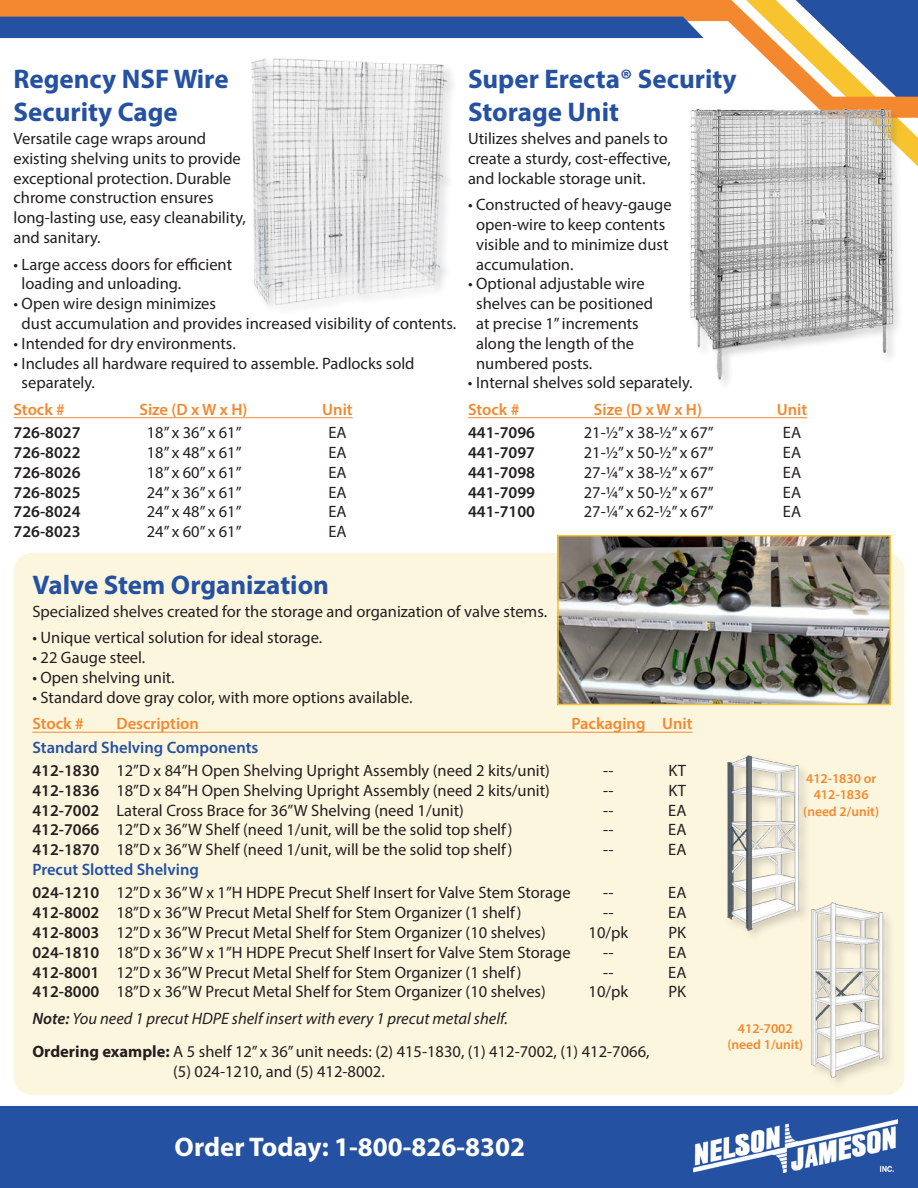
<style>
.page{position:relative;width:918px;height:1188px;background:#fff}
.page>*{position:absolute;margin:0;border:0;box-sizing:border-box;transform-origin:0 0}
.Product_Title{font:700 27px/32.4px "Myriad Pro";color:#2551a3}
.t1{font:700 27px "Myriad Pro";color:#fff}
.Chart_Body{font:16.5px/19.8px "Myriad Pro";color:#231f20}
.Bullets{font:16.5px/19.8px "Myriad Pro";color:#231f20}
.Body{font:16.5px/19.8px "Myriad Pro";color:#231f20}
.Chart_Body-2{font:600 16.5px "Myriad Pro";color:#231f20}
.Chart_Heading{font:600 16.5px "Myriad Pro";color:#f4882f}
.Chart_Body-3{font:italic 16.5px "Myriad Pro";color:#231f20}
.Subheading{font:600 16.5px "Myriad Pro";color:#2551a3}
.Chart_Body-4{font:600 13.5px/16.2px "Myriad Pro";color:#f4882f;text-align:center}
.s1{font-weight:600}
.s2{font-weight:700}
</style>
<div class="page">
<div style="left:14px;top:553px;width:890px;height:542px;background:#fdf6df;border-radius:18px"></div>
<div style="left:0;top:1106px;width:918px;height:82px;background:#2551a3"></div>
<svg style="left:904px;top:124px;width:14px;height:43px"></svg>
<svg style="left:0;top:0;width:918px;height:118px"></svg>
<div style="left:0;top:17px;width:704px;height:21px;background:#2551a3"></div>
<hr style="left:32px;top:732px;width:661px;height:1px;background:#f4882f">
<img style="left:560px;top:538px;width:328px;height:164px">
<div style="left:557px;top:535px;width:334px;height:170px;border:2px solid #f7c32e"></div>
<div style="left:724px;top:754px;width:87px;height:189px;background:#231f20;opacity:.2"></div>
<img style="left:724px;top:756px;width:79px;height:175px">
<div style="left:809px;top:901px;width:87px;height:189px;background:#231f20;opacity:.2"></div>
<img style="left:806px;top:903px;width:82px;height:175px">
<div style="left:250px;top:57px;width:209px;height:259px;background:#fff"></div>
<img style="left:245px;top:54px;width:211px;height:253px">
<hr style="left:14px;top:417px;width:339px;height:1px;background:#f4882f">
<hr style="left:468px;top:417px;width:339px;height:1px;background:#f4882f">
<img style="left:675px;top:100px;width:229px;height:284px">
<img style="left:694px;top:1119px;width:204px;height:54px">
<p class="Product_Title" style="left:13px;top:62px;width:217px">Regency NSF Wire<br>Security Cage</p>
<p class="Body" style="left:14px;top:128px;width:234px">Versatile cage wraps around existing shelving units to provide exceptional protection. Durable chrome construction ensures long-lasting use, easy cleanability, and sanitary.</p>
<p class="Bullets" style="left:22px;top:254px;width:212px;text-indent:-8px">• Large access doors for efficient loading and unloading.</p>
<p class="Bullets" style="left:22px;top:293px;width:436px;text-indent:-8px">• Open wire design minimizes<br>dust accumulation and provides increased visibility of contents.</p>
<p class="Bullets" style="left:13px;top:333px;width:224px">• Intended for dry environments.</p>
<p class="Bullets" style="left:22px;top:353px;width:394px;text-indent:-8px">• Includes all hardware required to assemble. Padlocks sold separately.</p>
<p class="Chart_Heading" style="left:14px;top:399px;width:53px">Stock #</p>
<p class="Chart_Heading" style="left:139px;top:399px;width:110px">Size (D x W x H)</p>
<p class="Chart_Heading" style="left:322px;top:399px;width:32px">Unit</p>
<p class="Chart_Body-2" style="left:14px;top:422px;width:69px">726-8027</p>
<p class="Chart_Body" style="left:147px;top:423px;width:96px">18” x 36” x 61”</p>
<p class="Chart_Body" style="left:328px;top:423px;width:20px">EA</p>
<p class="Chart_Body-2" style="left:14px;top:442px;width:69px">726-8022</p>
<p class="Chart_Body" style="left:147px;top:442px;width:96px">18” x 48” x 61”</p>
<p class="Chart_Body" style="left:328px;top:442px;width:20px">EA</p>
<p class="Chart_Body-2" style="left:14px;top:462px;width:69px">726-8026</p>
<p class="Chart_Body" style="left:147px;top:462px;width:96px">18” x 60” x 61”</p>
<p class="Chart_Body" style="left:328px;top:462px;width:20px">EA</p>
<p class="Chart_Body-2" style="left:14px;top:482px;width:69px">726-8025</p>
<p class="Chart_Body" style="left:147px;top:482px;width:96px">24” x 36” x 61”</p>
<p class="Chart_Body" style="left:328px;top:482px;width:20px">EA</p>
<p class="Chart_Body-2" style="left:14px;top:501px;width:69px">726-8024</p>
<p class="Chart_Body" style="left:147px;top:502px;width:96px">24” x 48” x 61”</p>
<p class="Chart_Body" style="left:328px;top:502px;width:20px">EA</p>
<p class="Chart_Body-2" style="left:14px;top:521px;width:69px">726-8023</p>
<p class="Chart_Body" style="left:147px;top:522px;width:96px">24” x 60” x 61”</p>
<p class="Chart_Body" style="left:328px;top:522px;width:20px">EA</p>
<p class="Product_Title" style="left:468px;top:62px;width:270px">Super Erecta® Security<br>Storage Unit</p>
<p class="Body" style="left:468px;top:128px;width:204px">Utilizes shelves and panels to create a sturdy, cost-effective, and lockable storage unit.</p>
<p class="Bullets" style="left:476px;top:194px;width:197px;text-indent:-8px">• Constructed of heavy-gauge open-wire to keep contents visible and to minimize dust accumulation.</p>
<p class="Bullets" style="left:476px;top:274px;width:179px;text-indent:-8px">• Optional adjustable wire shelves can be positioned at precise 1” increments along the length of the numbered posts.</p>
<p class="Bullets" style="left:468px;top:373px;width:226px">• Internal shelves sold separately.</p>
<p class="Chart_Heading" style="left:468px;top:399px;width:53px">Stock #</p>
<p class="Chart_Heading" style="left:594px;top:399px;width:110px">Size (D x W x H)</p>
<p class="Chart_Heading" style="left:777px;top:399px;width:32px">Unit</p>
<p class="Chart_Body-2" style="left:468px;top:422px;width:69px">441-7096</p>
<p class="Chart_Body" style="left:584px;top:423px;width:131px">21-1/2” x 38-1/2” x 67”</p>
<p class="Chart_Body" style="left:783px;top:423px;width:20px">EA</p>
<p class="Chart_Body-2" style="left:468px;top:442px;width:69px">441-7097</p>
<p class="Chart_Body" style="left:584px;top:442px;width:131px">21-1/2” x 50-1/2” x 67”</p>
<p class="Chart_Body" style="left:783px;top:442px;width:20px">EA</p>
<p class="Chart_Body-2" style="left:468px;top:462px;width:69px">441-7098</p>
<p class="Chart_Body" style="left:584px;top:462px;width:131px">27-1/4” x 38-1/2” x 67”</p>
<p class="Chart_Body" style="left:783px;top:462px;width:20px">EA</p>
<p class="Chart_Body-2" style="left:468px;top:482px;width:69px">441-7099</p>
<p class="Chart_Body" style="left:584px;top:482px;width:131px">27-1/4” x 50-1/2” x 67”</p>
<p class="Chart_Body" style="left:783px;top:482px;width:20px">EA</p>
<p class="Chart_Body-2" style="left:468px;top:501px;width:69px">441-7100</p>
<p class="Chart_Body" style="left:584px;top:502px;width:131px">27-1/4” x 62-1/2” x 67”</p>
<p class="Chart_Body" style="left:783px;top:502px;width:20px">EA</p>
<p class="Product_Title" style="left:32px;top:567px;width:298px">Valve Stem Organization</p>
<p class="Body" style="left:32px;top:601px;width:516px">Specialized shelves created for the storage and organization of valve stems.</p>
<p class="Bullets" style="left:32px;top:628px;width:291px">• Unique vertical solution for ideal storage.</p>
<p class="Bullets" style="left:32px;top:648px;width:114px">• 22 Gauge steel.</p>
<p class="Bullets" style="left:32px;top:667px;width:144px">• Open shelving unit.</p>
<p class="Bullets" style="left:32px;top:687px;width:382px">• Standard dove gray color, with more options available.</p>
<p class="Chart_Heading" style="left:32px;top:713px;width:53px">Stock #</p>
<p class="Chart_Heading" style="left:116px;top:713px;width:84px">Description</p>
<p class="Chart_Heading" style="left:571px;top:713px;width:123px">Packaging Unit</p>
<p class="Subheading" style="left:32px;top:737px;width:228px">Standard Shelving Components</p>
<p class="Chart_Body" style="left:32px;top:760px;width:519px"><span class="s1">412-1830</span> 12”D x 84”H Open Shelving Upright Assembly (need 2 kits/unit)</p>
<p class="Chart_Body" style="left:603px;top:760px;width:12px">--</p>
<p class="Chart_Body" style="left:669px;top:760px;width:19px">KT</p>
<p class="Chart_Body" style="left:32px;top:780px;width:519px"><span class="s1">412-1836</span> 18”D x 84”H Open Shelving Upright Assembly (need 2 kits/unit)</p>
<p class="Chart_Body" style="left:603px;top:780px;width:12px">--</p>
<p class="Chart_Body" style="left:669px;top:780px;width:19px">KT</p>
<p class="Chart_Body" style="left:32px;top:800px;width:433px"><span class="s1">412-7002</span> Lateral Cross Brace for 36”W Shelving (need 1/unit)</p>
<p class="Chart_Body" style="left:603px;top:800px;width:12px">--</p>
<p class="Chart_Body" style="left:668px;top:800px;width:20px">EA</p>
<p class="Chart_Body" style="left:32px;top:820px;width:481px"><span class="s1">412-7066</span> 12”D x 36”W Shelf (need 1/unit, will be the solid top shelf)</p>
<p class="Chart_Body" style="left:603px;top:820px;width:12px">--</p>
<p class="Chart_Body" style="left:668px;top:820px;width:20px">EA</p>
<p class="Chart_Body" style="left:32px;top:840px;width:481px"><span class="s1">412-1870</span> 18”D x 36”W Shelf (need 1/unit, will be the solid top shelf)</p>
<p class="Chart_Body" style="left:603px;top:840px;width:12px">--</p>
<p class="Chart_Body" style="left:668px;top:840px;width:20px">EA</p>
<p class="Subheading" style="left:32px;top:859px;width:168px">Precut Slotted Shelving</p>
<p class="Chart_Body" style="left:32px;top:883px;width:540px"><span class="s1">024-1210</span> 12”D x 36” W x 1”H HDPE Precut Shelf Insert for Valve Stem Storage</p>
<p class="Chart_Body" style="left:603px;top:883px;width:12px">--</p>
<p class="Chart_Body" style="left:668px;top:883px;width:20px">EA</p>
<p class="Chart_Body" style="left:32px;top:902px;width:490px"><span class="s1">412-8002</span> 18”D x 36”W Precut Metal Shelf for Stem Organizer (1 shelf)</p>
<p class="Chart_Body" style="left:603px;top:902px;width:12px">--</p>
<p class="Chart_Body" style="left:668px;top:902px;width:20px">EA</p>
<p class="Chart_Body" style="left:32px;top:922px;width:515px"><span class="s1">412-8003</span> 12”D x 36”W Precut Metal Shelf for Stem Organizer (10 shelves)</p>
<p class="Chart_Body" style="left:589px;top:922px;width:41px">10/pk</p>
<p class="Chart_Body" style="left:669px;top:922px;width:19px">PK</p>
<p class="Chart_Body" style="left:32px;top:942px;width:540px"><span class="s1">024-1810</span> 18”D x 36” W x 1”H HDPE Precut Shelf Insert for Valve Stem Storage</p>
<p class="Chart_Body" style="left:603px;top:942px;width:12px">--</p>
<p class="Chart_Body" style="left:668px;top:942px;width:20px">EA</p>
<p class="Chart_Body" style="left:32px;top:962px;width:490px"><span class="s1">412-8001</span> 12”D x 36”W Precut Metal Shelf for Stem Organizer (1 shelf)</p>
<p class="Chart_Body" style="left:603px;top:962px;width:12px">--</p>
<p class="Chart_Body" style="left:668px;top:962px;width:20px">EA</p>
<p class="Chart_Body" style="left:32px;top:982px;width:515px"><span class="s1">412-8000</span> 18”D x 36”W Precut Metal Shelf for Stem Organizer (10 shelves)</p>
<p class="Chart_Body" style="left:589px;top:982px;width:41px">10/pk</p>
<p class="Chart_Body" style="left:669px;top:982px;width:19px">PK</p>
<p class="Chart_Body-3" style="left:32px;top:1008px;width:477px"><span class="s1">Note:</span> You need 1 precut HDPE shelf insert with every 1 precut metal shelf.</p>
<p class="Chart_Body" style="left:173px;top:1042px;width:478px;text-indent:-141px"><span class="s2">Ordering example:</span> A 5 shelf 12” x 36” unit needs: (2) 415-1830, (1) 412-7002, (1) 412-7066, (5) 024-1210, and (5) 412-8002.</p>
<h1 class="t1" style="left:175px;top:1130px;width:352px">Order Today: 1-800-826-8302</h1>
<p class="Chart_Body-4" style="left:803px;top:770px;width:77px">412-1830 or<br>412-1836 (need 2/unit)</p>
<p class="Chart_Body-4" style="left:727px;top:1020px;width:77px">412-7002 (need 1/unit)</p>
</div>
